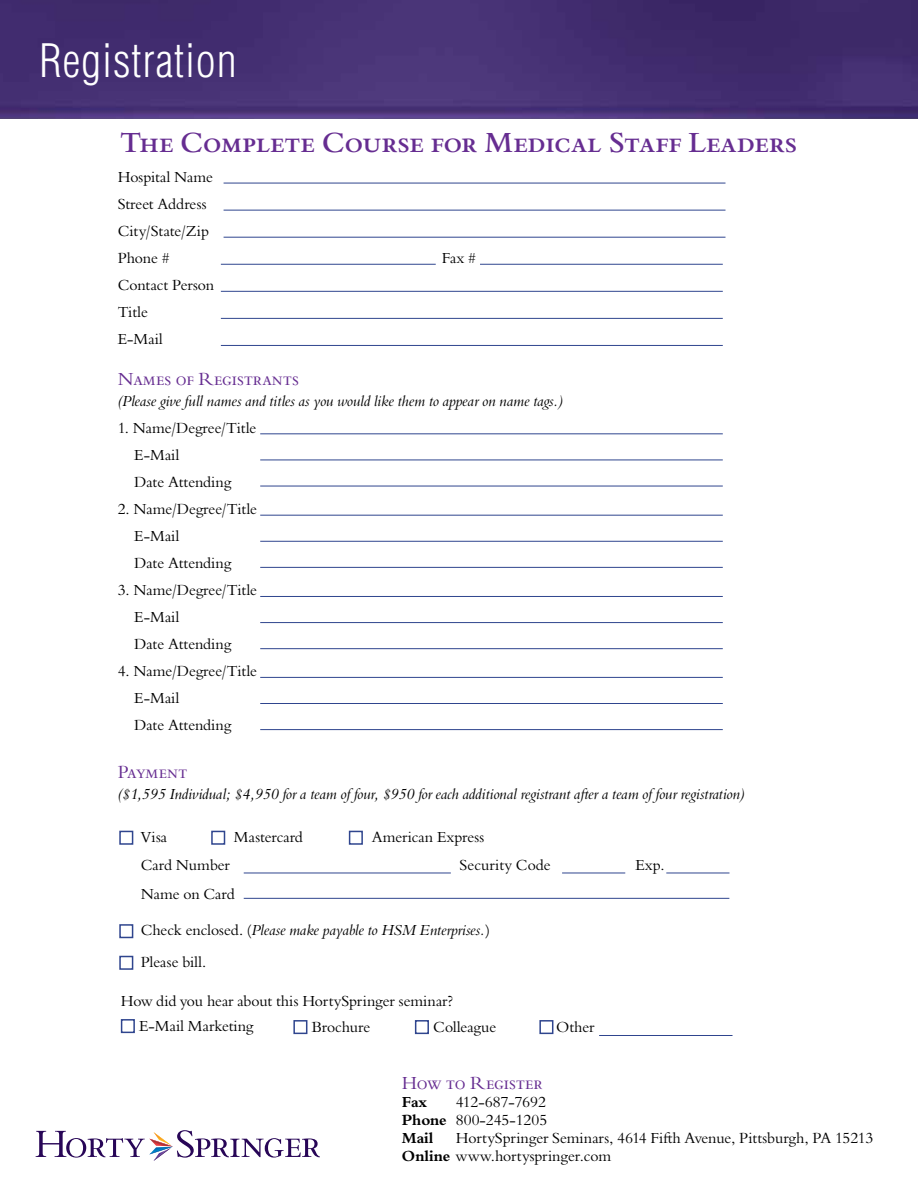
<style>
.page{position:relative;width:918px;height:1188px;background:#fff}
.page>*{position:absolute;margin:0;border:0;box-sizing:border-box;transform-origin:0 0}
.t1{font:300 condensed 45px "Helvetica";letter-spacing:.02em;color:#fff}
.t2{font:600 28.5px "Bergamo Caps";color:#662d91}
.t3{font:18px "Bergamo Caps";color:#662d91}
.t4{font:15px/27px "Bergamo Pro";color:#000}
.t5{font:italic 15px/31.7px "Bergamo Pro";color:#000}
.t6{font:700 15px "Bergamo Pro";color:#000}
.s1{font-style:normal}
.s2{font-weight:700}
</style>
<div class="page">
<img style="left:0;top:0;width:918px;height:119px">
<svg style="left:36px;top:1130px;width:284px;height:31px"></svg>
<hr style="left:224px;top:183px;width:502px;height:1px;background:#2f458e">
<hr style="left:224px;top:210px;width:502px;height:1px;background:#2f458e">
<hr style="left:224px;top:237px;width:502px;height:1px;background:#2f458e">
<hr style="left:260px;top:433px;width:463px;height:1px;background:#2f458e">
<hr style="left:260px;top:515px;width:463px;height:1px;background:#2f458e">
<hr style="left:260px;top:596px;width:463px;height:1px;background:#2f458e">
<hr style="left:260px;top:677px;width:463px;height:1px;background:#2f458e">
<hr style="left:260px;top:460px;width:463px;height:1px;background:#2f458e">
<hr style="left:260px;top:541px;width:463px;height:1px;background:#2f458e">
<hr style="left:260px;top:622px;width:463px;height:1px;background:#2f458e">
<hr style="left:260px;top:703px;width:463px;height:1px;background:#2f458e">
<hr style="left:260px;top:486px;width:463px;height:1px;background:#2f458e">
<hr style="left:260px;top:567px;width:463px;height:1px;background:#2f458e">
<hr style="left:260px;top:648px;width:463px;height:1px;background:#2f458e">
<hr style="left:260px;top:729px;width:463px;height:1px;background:#2f458e">
<hr style="left:244px;top:873px;width:207px;height:1px;background:#2f458e">
<hr style="left:244px;top:898px;width:485px;height:1px;background:#2f458e">
<hr style="left:562px;top:873px;width:63px;height:1px;background:#2f458e">
<hr style="left:666px;top:873px;width:63px;height:1px;background:#2f458e">
<hr style="left:221px;top:264px;width:215px;height:1px;background:#2f458e">
<hr style="left:221px;top:291px;width:502px;height:1px;background:#2f458e">
<hr style="left:221px;top:318px;width:502px;height:1px;background:#2f458e">
<hr style="left:221px;top:345px;width:502px;height:1px;background:#2f458e">
<hr style="left:480px;top:264px;width:243px;height:1px;background:#2f458e">
<div style="left:119px;top:831px;width:14px;height:14px;border:2px solid #2f458e"></div>
<div style="left:119px;top:924px;width:14px;height:14px;border:2px solid #2f458e"></div>
<div style="left:119px;top:956px;width:14px;height:14px;border:2px solid #2f458e"></div>
<div style="left:211px;top:831px;width:14px;height:14px;border:2px solid #2f458e"></div>
<div style="left:349px;top:831px;width:14px;height:14px;border:2px solid #2f458e"></div>
<div style="left:121px;top:1019px;width:14px;height:14px;border:2px solid #2f458e"></div>
<div style="left:293px;top:1020px;width:14px;height:14px;border:2px solid #2f458e"></div>
<div style="left:415px;top:1020px;width:14px;height:14px;border:2px solid #2f458e"></div>
<div style="left:539px;top:1020px;width:14px;height:14px;border:2px solid #2f458e"></div>
<hr style="left:599px;top:1035px;width:134px;height:1px;background:#2f458e">
<h1 class="t1" style="left:39px;top:34px;width:199px">Registration</h1>
<h2 class="t2" style="left:120px;top:127px;width:679px">The Complete Course for Medical Staff Leaders</h2>
<p class="t4" style="left:118px;top:164px;width:97px">Hospital Name<br>Street Address<br>City/State/Zip<br>Phone #</p>
<p class="t4" style="left:442px;top:245px;width:36px">Fax #</p>
<p class="t4" style="left:118px;top:272px;width:98px">Contact Person<br>Title<br>E-Mail</p>
<p class="t3" style="left:118px;top:369px;width:183px">Names of Registrants</p>
<p class="t5" style="left:118px;top:385px;width:447px">(Please give full names and titles as you would like them to appear on name tags.)</p>
<p class="t4" style="left:134px;top:415px;width:124px;text-indent:-16px">1. Name/Degree/Title<br>E-Mail<br>Date Attending</p>
<p class="t4" style="left:134px;top:496px;width:124px;text-indent:-16px">2. Name/Degree/Title<br>E-Mail<br>Date Attending</p>
<p class="t4" style="left:134px;top:577px;width:124px;text-indent:-16px">3. Name/Degree/Title<br>E-Mail<br>Date Attending</p>
<p class="t4" style="left:134px;top:658px;width:124px;text-indent:-16px">4. Name/Degree/Title<br>E-Mail<br>Date Attending</p>
<p class="t3" style="left:118px;top:761px;width:71px">Payment</p>
<p class="t5" style="left:118px;top:778px;width:629px">($1,595 Individual; $4,950 for a team of four, $950 for each additional registrant after a team of four registration)</p>
<p class="t4" style="left:141px;top:823px;width:28px">Visa</p>
<p class="t4" style="left:234px;top:823px;width:71px">Mastercard</p>
<p class="t4" style="left:372px;top:823px;width:114px">American Express</p>
<p class="t4" style="left:141px;top:851px;width:95px;line-height:28.7px">Card Number<br>Name on Card</p>
<p class="t5" style="left:141px;top:914px;width:351px"><span class="s1">Check enclosed. (</span>Please make payable to HSM Enterprises.<span class="s1">)<br>Please bill.</span></p>
<p class="t4" style="left:459px;top:852px;width:93px">Security Code</p>
<p class="t4" style="left:635px;top:852px;width:31px">Exp.</p>
<p class="t4" style="left:139px;top:989px;width:316px;line-height:24.8px;text-indent:-18px">How did you hear about this HortySpringer seminar?<br>E-Mail Marketing</p>
<p class="t4" style="left:312px;top:1013px;width:60px">Brochure</p>
<p class="t4" style="left:433px;top:1013px;width:65px">Colleague</p>
<p class="t4" style="left:556px;top:1013px;width:40px">Other</p>
<p class="t3" style="left:402px;top:1072px;width:142px">How to Register</p>
<p class="t6" style="left:402px;top:1093px;width:27px">Fax</p>
<p class="t4" style="left:402px;top:1093px;width:147px;line-height:18px;text-align:justify;text-indent:54px">412-687-7692<br><span class="s2">Phone</span> 800-245-1205<br><span class="s2">Mail</span></p>
<p class="t4" style="left:402px;top:1129px;width:473px;line-height:18px;text-indent:54px">HortySpringer Seminars, 4614 Fifth Avenue, Pittsburgh, PA 15213<br><span class="s2">Online</span> www.hortyspringer.com</p>
</div>
